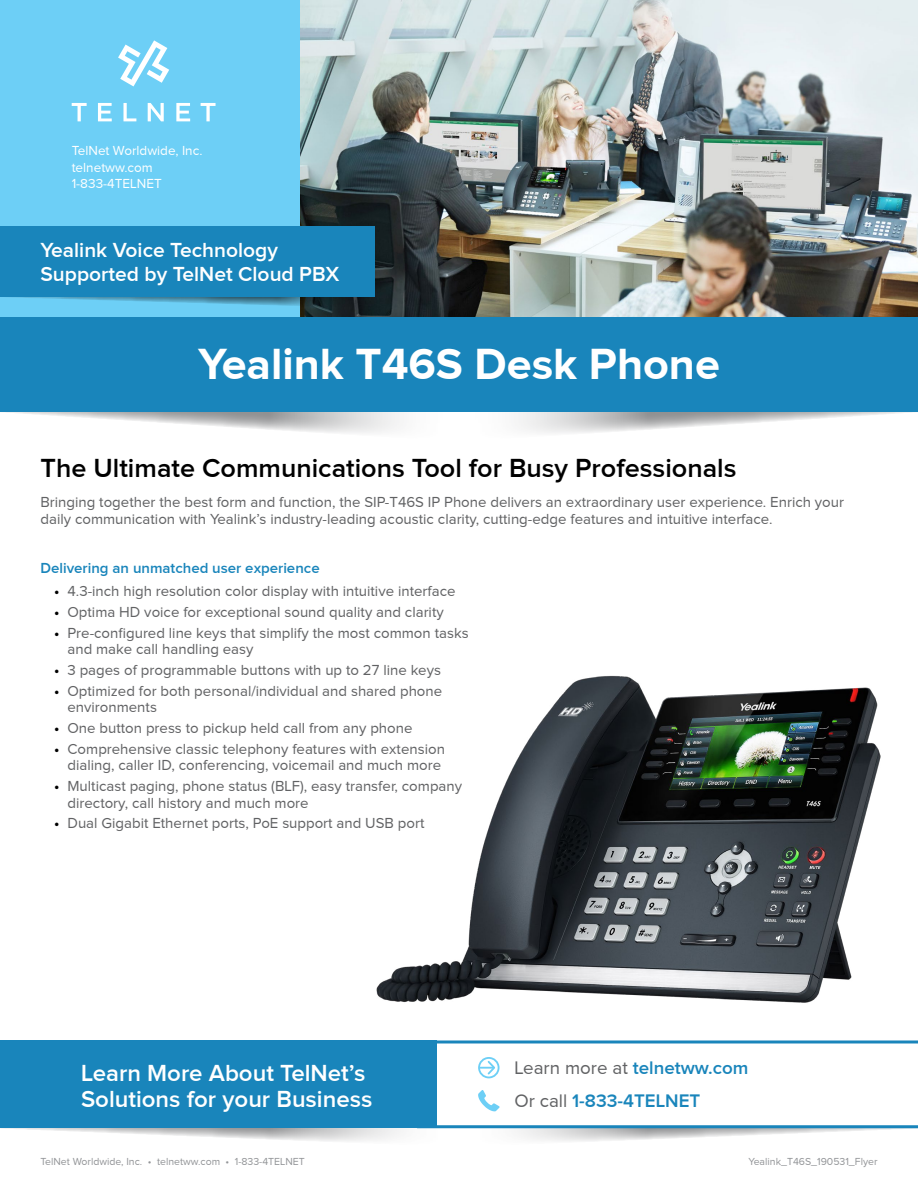
<style>
.page{position:relative;width:918px;height:1188px;background:#fff}
.page>*{position:absolute;margin:0;border:0;box-sizing:border-box;transform-origin:0 0}
.t1{font:700 45px "Proxima Nova";color:#fff}
.t2{font:600 27px "Proxima Nova";color:#000}
.t3{font:600 24px/25.5px "Proxima Nova";color:#fff}
.t4{font:600 21px/24px "Proxima Nova";color:#fff}
.t5{font:600 18.75px/33px "Proxima Nova";color:#1985bb}
.t6{font:15px/16.5px "Proxima Nova";color:#616264}
.t7{font:600 15px "Proxima Nova";color:#1985bb}
.t8{font:13.5px/16.5px "Proxima Nova";color:#fff}
.t9{font:10.5px "Proxima Nova";color:#939598}
.s1{font-weight:600;color:#000}
.s2{font-weight:400;color:#616264}
</style>
<div class="page">
<img style="left:300px;top:0;width:618px;height:317px">
<svg style="left:2px;top:1128px;width:457px;height:13px"></svg>
<svg style="left:459px;top:1128px;width:459px;height:13px"></svg>
<svg style="left:437px;top:1040px;width:481px;height:88px"></svg>
<div style="left:0;top:0;width:300px;height:347px;background:#6dcff6"></div>
<svg style="left:6px;top:412px;width:394px;height:21px"></svg>
<svg style="left:518px;top:412px;width:394px;height:21px"></svg>
<div style="left:0;top:317px;width:918px;height:95px;background:#1985bb"></div>
<svg style="left:72px;top:103px;width:15px;height:18px"></svg>
<svg style="left:98px;top:103px;width:14px;height:18px"></svg>
<svg style="left:123px;top:103px;width:13px;height:18px"></svg>
<svg style="left:148px;top:103px;width:16px;height:18px"></svg>
<svg style="left:176px;top:103px;width:14px;height:18px"></svg>
<svg style="left:201px;top:103px;width:15px;height:18px"></svg>
<svg style="left:118px;top:40px;width:51px;height:46px"></svg>
<div style="left:478px;top:1057px;width:22px;height:21px;border:2px solid #6dcff6;border-radius:50%"></div>
<svg style="left:480px;top:1059px;width:17px;height:17px"></svg>
<svg style="left:478px;top:1090px;width:22px;height:21px"></svg>
<div style="left:0;top:1040px;width:437px;height:88px;background:#1985bb"></div>
<svg style="left:14px;top:297px;width:359px;height:11px"></svg>
<div style="left:0;top:227px;width:375px;height:70px;background:#1985bb"></div>
<img style="left:376px;top:675px;width:505px;height:328px">
<p class="t8" style="left:72px;top:142px;width:132px">TelNet Worldwide, Inc. telnetww.com<br>1-833-4TELNET</p>
<h3 class="t4" style="left:40px;top:237px;width:301px">Yealink Voice Technology<br>Supported by TelNet Cloud PBX</h3>
<h1 class="t1" style="left:198px;top:339px;width:523px">Yealink T46S Desk Phone</h1>
<h2 class="t2" style="left:40px;top:453px;width:697px">The Ultimate Communications Tool for Busy Professionals</h2>
<p class="t6" style="left:40px;top:494px;width:805px">Bringing together the best form and function, the SIP-T46S IP Phone delivers an extraordinary user experience. Enrich your daily communication with Yealink’s industry-leading acoustic clarity, cutting-edge features and intuitive interface.</p>
<p class="t7" style="left:40px;top:560px;width:281px">Delivering an unmatched user experience</p>
<p class="t6" style="left:54px;top:582px;width:403px"><span class="s1">•</span> 4.3-inch high resolution color display with intuitive interface</p>
<p class="t6" style="left:54px;top:603px;width:391px"><span class="s1">•</span> Optima HD voice for exceptional sound quality and clarity</p>
<p class="t6" style="left:68px;top:624px;width:403px;text-indent:-14px"><span class="s1">•</span> Pre-configured line keys that simplify the most common tasks and make call handling easy</p>
<p class="t6" style="left:54px;top:661px;width:389px"><span class="s1">•</span> 3 pages of programmable buttons with up to 27 line keys</p>
<p class="t6" style="left:68px;top:682px;width:376px;text-indent:-14px"><span class="s1">•</span> Optimized for both personal/individual and shared phone environments</p>
<p class="t6" style="left:54px;top:720px;width:360px"><span class="s1">•</span> One button press to pickup held call from any phone</p>
<p class="t6" style="left:54px;top:740px;width:392px;text-align:right"><span class="s1">•</span> Comprehensive classic telephony features with extension dialing, caller ID, conferencing, voicemail and much more</p>
<p class="t6" style="left:68px;top:778px;width:396px;text-indent:-14px"><span class="s1">•</span> Multicast paging, phone status (BLF), easy transfer, company directory, call history and much more</p>
<p class="t6" style="left:54px;top:815px;width:372px"><span class="s1">•</span> Dual Gigabit Ethernet ports, PoE support and USB port</p>
<h3 class="t3" style="left:81px;top:1060px;width:293px">Learn More About TelNet’s<br>Solutions for your Business</h3>
<p class="t5" style="left:514px;top:1051px;width:236px"><span class="s2">Learn more at</span> telnetww.com<br><span class="s2">Or call</span> 1-833-4TELNET</p>
<p class="t9" style="left:40px;top:1155px;width:266px">TelNet Worldwide, Inc. • telnetww.com • 1-833-4TELNET</p>
<p class="t9" style="left:749px;top:1155px;width:131px">Yealink_T46S_190531_Flyer</p>
</div>
